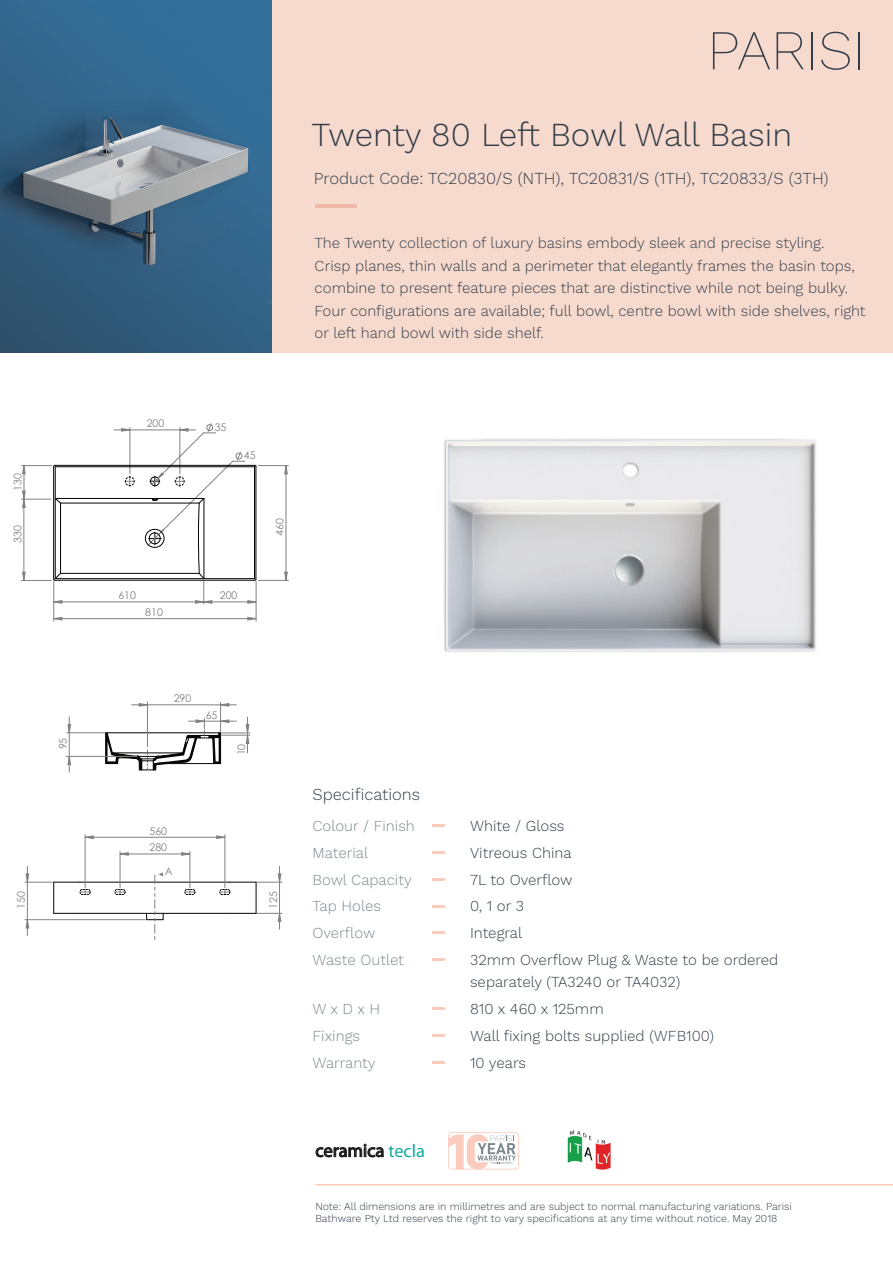
<style>
.page{position:relative;width:893px;height:1263px;background:#fff}
.page>*{position:absolute;margin:0;border:0;box-sizing:border-box;transform-origin:0 0}
.t1{font:300 33px "Work Sans";color:#323d48}
.t2{font:18.45px "Myriad Pro";color:#050504}
.t3{font:300 16.5px "Work Sans";color:#323d48}
.t4{font:300 15px/22.5px "Work Sans";color:#323d48}
.t5{font:300 15px "Work Sans";color:#7c888f}
.t6{font:300 10.5px/12.6px "Work Sans";color:#323d48}
.t7{font:10.5px "Century Gothic";color:#808180}
.s1{color:#13a9a2}
</style>
<div class="page">
<div style="left:0;top:0;width:893px;height:353px;background:#f7dace"></div>
<hr style="left:315px;top:204px;width:42px;height:4px;background:#eeb9a6">
<img style="left:0;top:0;width:272px;height:353px">
<hr style="left:315px;top:1184px;width:578px;height:1px;background:#fbccbd">
<svg style="left:448px;top:1132px;width:71px;height:37px"></svg>
<svg style="left:433px;top:825px;width:12px;height:2px"></svg>
<svg style="left:433px;top:851px;width:12px;height:3px"></svg>
<svg style="left:433px;top:878px;width:12px;height:2px"></svg>
<svg style="left:433px;top:905px;width:12px;height:2px"></svg>
<svg style="left:433px;top:932px;width:12px;height:2px"></svg>
<svg style="left:433px;top:958px;width:12px;height:3px"></svg>
<svg style="left:433px;top:1008px;width:12px;height:2px"></svg>
<svg style="left:433px;top:1035px;width:12px;height:2px"></svg>
<svg style="left:433px;top:1061px;width:12px;height:2px"></svg>
<hr style="left:24px;top:499px;width:1px;height:81px;background:#808180">
<hr style="left:21px;top:580px;width:30px;height:1px;background:#808180">
<hr style="left:24px;top:466px;width:1px;height:33px;background:#808180">
<hr style="left:22px;top:465px;width:30px;height:1px;background:#808180">
<svg style="left:22px;top:572px;width:4px;height:8px"></svg>
<svg style="left:22px;top:465px;width:4px;height:9px"></svg>
<hr style="left:130px;top:430px;width:50px;height:1px;background:#808180">
<hr style="left:130px;top:427px;width:1px;height:47px;background:#808180">
<svg style="left:114px;top:428px;width:16px;height:4px"></svg>
<svg style="left:125px;top:476px;width:10px;height:10px"></svg>
<hr style="left:54px;top:618px;width:202px;height:1px;background:#808180">
<hr style="left:256px;top:581px;width:1px;height:40px;background:#808180">
<hr style="left:54px;top:581px;width:1px;height:40px;background:#808180">
<svg style="left:247px;top:617px;width:10px;height:3px"></svg>
<svg style="left:53px;top:617px;width:9px;height:3px"></svg>
<hr style="left:286px;top:466px;width:1px;height:114px;background:#808180">
<hr style="left:258px;top:580px;width:30px;height:1px;background:#808180">
<hr style="left:258px;top:465px;width:30px;height:1px;background:#808180">
<svg style="left:284px;top:572px;width:4px;height:9px"></svg>
<svg style="left:284px;top:465px;width:4px;height:9px"></svg>
<svg style="left:53px;top:600px;width:9px;height:4px"></svg>
<hr style="left:54px;top:602px;width:150px;height:1px;background:#808180">
<hr style="left:61px;top:503px;width:138px;height:1px;background:#040503">
<hr style="left:55px;top:498px;width:149px;height:1px;background:#040503">
<hr style="left:55px;top:580px;width:200px;height:1px;background:#040503">
<hr style="left:55px;top:465px;width:200px;height:1px;background:#040503">
<hr style="left:53px;top:467px;width:1px;height:112px;background:#040503">
<hr style="left:55px;top:466px;width:199px;height:1px;background:#040503">
<hr style="left:60px;top:503px;width:1px;height:70px;background:#040503">
<svg style="left:22px;top:490px;width:39px;height:18px"></svg>
<hr style="left:55px;top:467px;width:1px;height:112px;background:#040503">
<hr style="left:61px;top:573px;width:138px;height:1px;background:#040503">
<svg style="left:53px;top:572px;width:8px;height:9px"></svg>
<hr style="left:55px;top:578px;width:199px;height:1px;background:#040503">
<svg style="left:145px;top:423px;width:112px;height:181px"></svg>
<hr style="left:254px;top:467px;width:1px;height:112px;background:#040503">
<hr style="left:256px;top:882px;width:1px;height:31px;background:#040503">
<hr style="left:80px;top:913px;width:150px;height:1px;background:#040503">
<hr style="left:80px;top:882px;width:150px;height:1px;background:#040503">
<hr style="left:53px;top:882px;width:1px;height:31px;background:#040503">
<svg style="left:54px;top:913px;width:26px;height:1px"></svg>
<svg style="left:115px;top:889px;width:11px;height:6px"></svg>
<svg style="left:80px;top:889px;width:11px;height:6px"></svg>
<svg style="left:219px;top:889px;width:11px;height:6px"></svg>
<svg style="left:184px;top:889px;width:11px;height:6px"></svg>
<svg style="left:146px;top:872px;width:18px;height:68px"></svg>
<hr style="left:279px;top:882px;width:1px;height:31px;background:#808180">
<hr style="left:27px;top:882px;width:1px;height:38px;background:#808180">
<hr style="left:25px;top:919px;width:120px;height:1px;background:#808180">
<hr style="left:120px;top:854px;width:70px;height:1px;background:#808180">
<hr style="left:190px;top:851px;width:1px;height:37px;background:#808180">
<hr style="left:120px;top:851px;width:1px;height:37px;background:#808180">
<svg style="left:230px;top:913px;width:52px;height:16px"></svg>
<svg style="left:230px;top:866px;width:52px;height:17px"></svg>
<svg style="left:26px;top:919px;width:3px;height:16px"></svg>
<svg style="left:25px;top:866px;width:55px;height:17px"></svg>
<svg style="left:181px;top:852px;width:9px;height:4px"></svg>
<svg style="left:120px;top:852px;width:9px;height:4px"></svg>
<hr style="left:85px;top:837px;width:140px;height:1px;background:#808180">
<hr style="left:225px;top:835px;width:1px;height:53px;background:#808180">
<hr style="left:85px;top:835px;width:1px;height:53px;background:#808180">
<svg style="left:216px;top:835px;width:9px;height:4px"></svg>
<svg style="left:85px;top:835px;width:9px;height:4px"></svg>
<hr style="left:67px;top:732px;width:38px;height:1px;background:#808180">
<svg style="left:67px;top:717px;width:4px;height:55px"></svg>
<svg style="left:105px;top:702px;width:145px;height:69px"></svg>
<hr style="left:66px;top:756px;width:71px;height:1px;background:#808180">
<svg style="left:316px;top:1144px;width:68px;height:13px"></svg>
<img style="left:444px;top:438px;width:372px;height:214px">
<svg style="left:713px;top:32px;width:57px;height:37px"></svg>
<svg style="left:777px;top:32px;width:27px;height:37px"></svg>
<hr style="left:811px;top:32px;width:2px;height:37px;background:#323d48">
<svg style="left:821px;top:32px;width:29px;height:38px"></svg>
<hr style="left:858px;top:32px;width:2px;height:37px;background:#323d48">
<img style="left:567px;top:1130px;width:44px;height:40px">
<p class="t1" style="left:311px;top:115px;width:482px">Twenty 80 Left Bowl Wall Basin</p>
<p class="t3" style="left:314px;top:168px;width:516px">Product Code: TC20830/S (NTH), TC20831/S (1TH), TC20833/S (3TH)</p>
<p class="t4" style="left:315px;top:232px;width:552px">The Twenty collection of luxury basins embody sleek and precise styling.<br>Crisp planes, thin walls and a perimeter that elegantly frames the basin tops, combine to present feature pieces that are distinctive while not being bulky.<br>Four configurations are available; full bowl, centre bowl with side shelves, right or left hand bowl with side shelf.</p>
<p class="t7" style="left:10px;top:491px;width:19px;rotate:-90deg">130</p>
<p class="t7" style="left:10px;top:543px;width:19px;rotate:-90deg">330</p>
<p class="t7" style="left:147px;top:416px;width:19px">200</p>
<p class="t7" style="left:215px;top:420px;width:13px">35</p>
<p class="t7" style="left:244px;top:448px;width:13px">45</p>
<p class="t7" style="left:118px;top:588px;width:19px">610</p>
<p class="t7" style="left:220px;top:588px;width:19px">200</p>
<p class="t7" style="left:145px;top:605px;width:19px">810</p>
<p class="t7" style="left:272px;top:536px;width:19px;rotate:-90deg">460</p>
<p class="t7" style="left:56px;top:749px;width:13px;rotate:-90deg">95</p>
<p class="t7" style="left:174px;top:691px;width:19px">290</p>
<p class="t7" style="left:206px;top:708px;width:13px">65</p>
<p class="t7" style="left:234px;top:755px;width:13px;rotate:-90deg">10</p>
<p class="t7" style="left:150px;top:823px;width:19px">560</p>
<p class="t7" style="left:150px;top:840px;width:19px">280</p>
<p class="t7" style="left:165px;top:864px;width:9px">A</p>
<p class="t7" style="left:14px;top:909px;width:19px;rotate:-90deg">150</p>
<p class="t7" style="left:266px;top:909px;width:19px;rotate:-90deg">125</p>
<p class="t3" style="left:313px;top:785px;width:109px">Specifications</p>
<p class="t5" style="left:313px;top:817px;width:104px">Colour / Finish</p>
<p class="t4" style="left:470px;top:815px;width:96px">White / Gloss</p>
<p class="t5" style="left:313px;top:844px;width:57px">Material</p>
<p class="t4" style="left:470px;top:842px;width:103px">Vitreous China</p>
<p class="t5" style="left:313px;top:871px;width:101px">Bowl Capacity</p>
<p class="t4" style="left:470px;top:869px;width:104px">7L to Overflow</p>
<p class="t5" style="left:313px;top:897px;width:70px">Tap Holes</p>
<p class="t4" style="left:470px;top:896px;width:55px">0, 1 or 3</p>
<p class="t5" style="left:313px;top:924px;width:64px">Overflow</p>
<p class="t4" style="left:470px;top:922px;width:54px">Integral</p>
<p class="t5" style="left:313px;top:951px;width:93px">Waste Outlet</p>
<p class="t4" style="left:470px;top:949px;width:310px">32mm Overflow Plug &amp; Waste to be ordered separately (TA3240 or TA4032)</p>
<p class="t5" style="left:313px;top:1000px;width:69px">W x D x H</p>
<p class="t4" style="left:470px;top:998px;width:135px">810 x 460 x 125mm</p>
<p class="t5" style="left:313px;top:1027px;width:49px">Fixings</p>
<p class="t4" style="left:470px;top:1025px;width:245px">Wall fixing bolts supplied (WFB100)</p>
<p class="t5" style="left:313px;top:1054px;width:64px">Warranty</p>
<p class="t4" style="left:470px;top:1052px;width:57px">10 years</p>
<p class="t2" style="left:315px;top:1139px;width:111px">ceramica <span class="s1">tecla</span></p>
<p class="t6" style="left:315px;top:1200px;width:478px">Note: All dimensions are in millimetres and are subject to normal manufacturing variations. Parisi<br>Bathware Pty Ltd reserves the right to vary specifications at any time without notice. May 2018</p>
</div>
